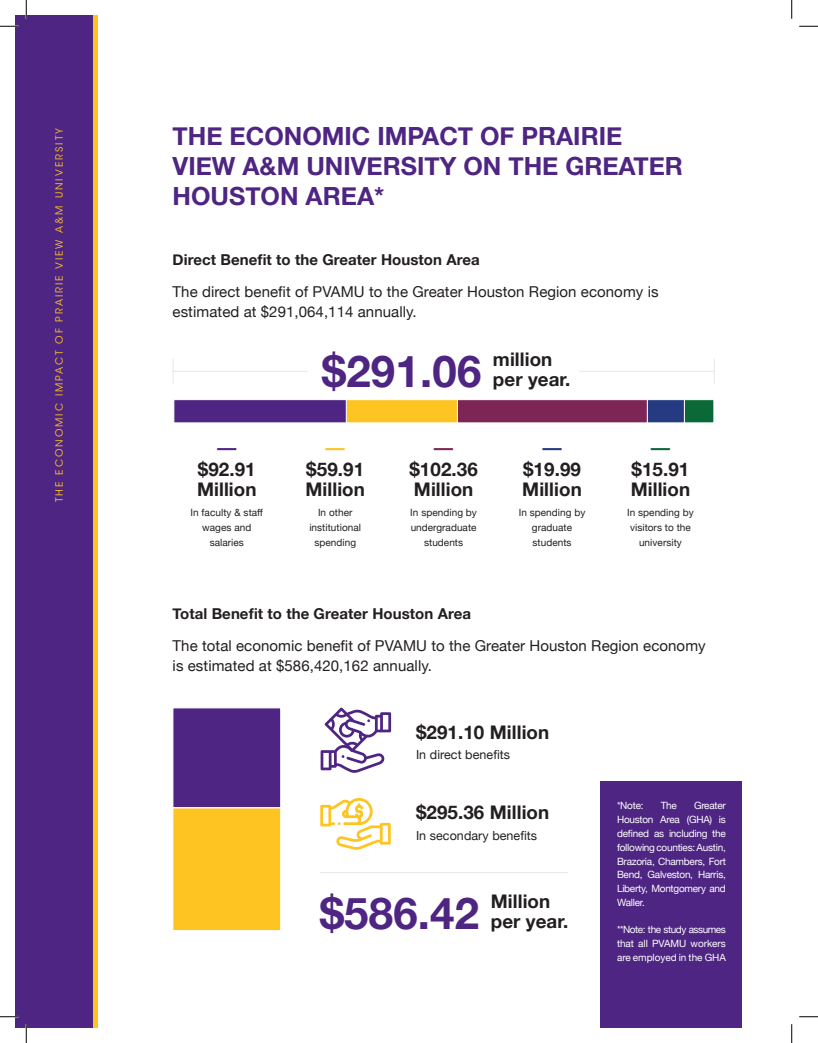
<style>
.page{position:relative;width:818px;height:1043px;background:#fff}
.page>*{position:absolute;margin:0;border:0;box-sizing:border-box;transform-origin:0 0}
.t1{font:700 43.75px "Helvetica Neue";letter-spacing:.005em;color:#4e2582}
.t2{font:700 25px/30px "Helvetica Neue";color:#4e2582}
.t3{font:700 18.75px/20px "Helvetica Neue";letter-spacing:.005em;color:#231f20}
.t4{font:700 18.75px "Helvetica Neue";color:#4e2582}
.t5{font:700 18.75px "Helvetica Neue";color:#fec422}
.t6{font:700 18.75px "Helvetica Neue";color:#7d2655}
.t7{font:700 18.75px "Helvetica Neue";color:#253a80}
.t8{font:700 18.75px "Helvetica Neue";color:#0b6938}
.t9{font:15px/20px "Helvetica Neue";letter-spacing:.005em;color:#231f20}
.t10{font:700 15px "Helvetica Neue";letter-spacing:.005em;color:#231f20}
.t11{font:12.5px "Helvetica Neue";letter-spacing:.005em;color:#231f20}
.t12{font:10px/13.8px "Helvetica Neue";letter-spacing:-.025em;color:#fff;text-align:justify}
.t13{font:10px/15px "Helvetica Neue";letter-spacing:.005em;color:#231f20;text-align:center}
.t14{font:10px "ITC Avant Garde Std";letter-spacing:.2em;color:#fec422}
</style>
<div class="page">
<div style="left:600px;top:781px;width:142px;height:247px;background:#4e2582"></div>
<div style="left:29px;top:15px;width:69px;height:1013px;background:linear-gradient(to bottom,#fec422,#fec422)"></div>
<div style="left:15px;top:15px;width:77px;height:1013px;background:#4e2582"></div>
<div style="left:172px;top:807px;width:109px;height:124px;background:#fec422;border:1px solid #fff"></div>
<div style="left:172px;top:707px;width:109px;height:101px;background:#4e2582;border:1px solid #fff"></div>
<svg style="left:320px;top:707px;width:71px;height:65px"></svg>
<svg style="left:320px;top:798px;width:71px;height:51px"></svg>
<hr style="left:579px;top:371px;width:135px;height:1px;background:#e6e7e9">
<hr style="left:173px;top:371px;width:135px;height:1px;background:#e6e7e9">
<hr style="left:320px;top:872px;width:248px;height:1px;background:#e6e7e9">
<svg style="left:173px;top:359px;width:1px;height:25px"></svg>
<div style="left:684px;top:399px;width:30px;height:24px;background:#0b6938;border:1px solid #fff"></div>
<div style="left:647px;top:399px;width:37px;height:24px;background:#253a80;border:1px solid #fff"></div>
<div style="left:457px;top:399px;width:190px;height:24px;background:#7d2655;border:1px solid #fff"></div>
<div style="left:346px;top:399px;width:111px;height:24px;background:#fec422;border:1px solid #fff"></div>
<div style="left:173px;top:399px;width:173px;height:24px;background:#4e2582;border:1px solid #fff"></div>
<svg style="left:0;top:25px;width:19px;height:2px"></svg>
<svg style="left:799px;top:25px;width:19px;height:2px"></svg>
<svg style="left:0;top:1016px;width:19px;height:1px"></svg>
<svg style="left:799px;top:1016px;width:19px;height:1px"></svg>
<svg style="left:25px;top:0;width:2px;height:19px"></svg>
<svg style="left:25px;top:1024px;width:2px;height:18px"></svg>
<svg style="left:791px;top:0;width:1px;height:19px"></svg>
<svg style="left:791px;top:1024px;width:1px;height:18px"></svg>
<p class="t14" style="left:53px;top:502px;width:376px;rotate:-90deg">THE ECONOMIC IMPACT OF PRAIRIE VIEW A&amp;M UNIVERSITY</p>
<h2 class="t2" style="left:172px;top:122px;width:512px">THE ECONOMIC IMPACT OF PRAIRIE<br>VIEW A&amp;M UNIVERSITY ON THE GREATER<br>HOUSTON AREA*</h2>
<h3 class="t10" style="left:172px;top:248px;width:308px">Direct Benefit to the Greater Houston Area</h3>
<h3 class="t9" style="left:172px;top:282px;width:487px">The direct benefit of PVAMU to the Greater Houston Region economy is estimated at $291,064,114 annually.</h3>
<h1 class="t1" style="left:322px;top:336px;width:161px">$291.06</h1>
<h3 class="t3" style="left:493px;top:350px;width:79px">million per year.</h3>
<h3 class="t4" style="left:217px;top:434px;width:20px">━</h3>
<h3 class="t3" style="left:197px;top:459px;width:61px">$92.91<br>Million</h3>
<p class="t13" style="left:190px;top:505px;width:74px">In faculty &amp; staff wages and salaries</p>
<h3 class="t5" style="left:326px;top:434px;width:20px">━</h3>
<h3 class="t3" style="left:305px;top:459px;width:61px">$59.91<br>Million</h3>
<p class="t13" style="left:309px;top:505px;width:53px">In other institutional spending</p>
<h3 class="t6" style="left:434px;top:434px;width:20px">━</h3>
<h3 class="t3" style="left:409px;top:459px;width:70px">$102.36<br>Million</h3>
<p class="t13" style="left:410px;top:505px;width:68px">In spending by undergraduate students</p>
<h3 class="t8" style="left:651px;top:434px;width:20px">━</h3>
<h3 class="t3" style="left:630px;top:459px;width:61px">$15.91<br>Million</h3>
<p class="t13" style="left:627px;top:505px;width:68px">In spending by visitors to the university</p>
<h3 class="t7" style="left:542px;top:434px;width:20px">━</h3>
<h3 class="t3" style="left:522px;top:460px;width:61px">$19.99<br>Million</h3>
<p class="t13" style="left:518px;top:505px;width:68px">In spending by graduate students</p>
<h3 class="t10" style="left:172px;top:602px;width:300px">Total Benefit to the Greater Houston Area</h3>
<h3 class="t9" style="left:172px;top:636px;width:534px">The total economic benefit of PVAMU to the Greater Houston Region economy is estimated at $586,420,162 annually.</h3>
<h3 class="t3" style="left:416px;top:723px;width:135px">$291.10 Million</h3>
<p class="t11" style="left:416px;top:746px;width:96px">In direct benefits</p>
<h3 class="t3" style="left:416px;top:803px;width:135px">$295.36 Million</h3>
<p class="t11" style="left:416px;top:826px;width:123px">In secondary benefits</p>
<h1 class="t1" style="left:320px;top:878px;width:161px">$586.42</h1>
<h3 class="t3" style="left:490px;top:891px;width:79px">Million per year.</h3>
<p class="t12" style="left:617px;top:799px;width:110px;text-indent:77px">Greater Houston Area (GHA) is defined as including the following counties: Austin, Brazoria, Chambers, Fort Bend, Galveston, Harris, Liberty, Montgomery and Waller.</p>
<p class="t12" style="left:617px;top:923px;width:110px">**Note: the study assumes that all PVAMU workers are employed in the GHA</p>
<p class="t12" style="left:617px;top:799px;width:28px">*Note:</p>
<p class="t12" style="left:660px;top:799px;width:18px">The</p>
</div>
